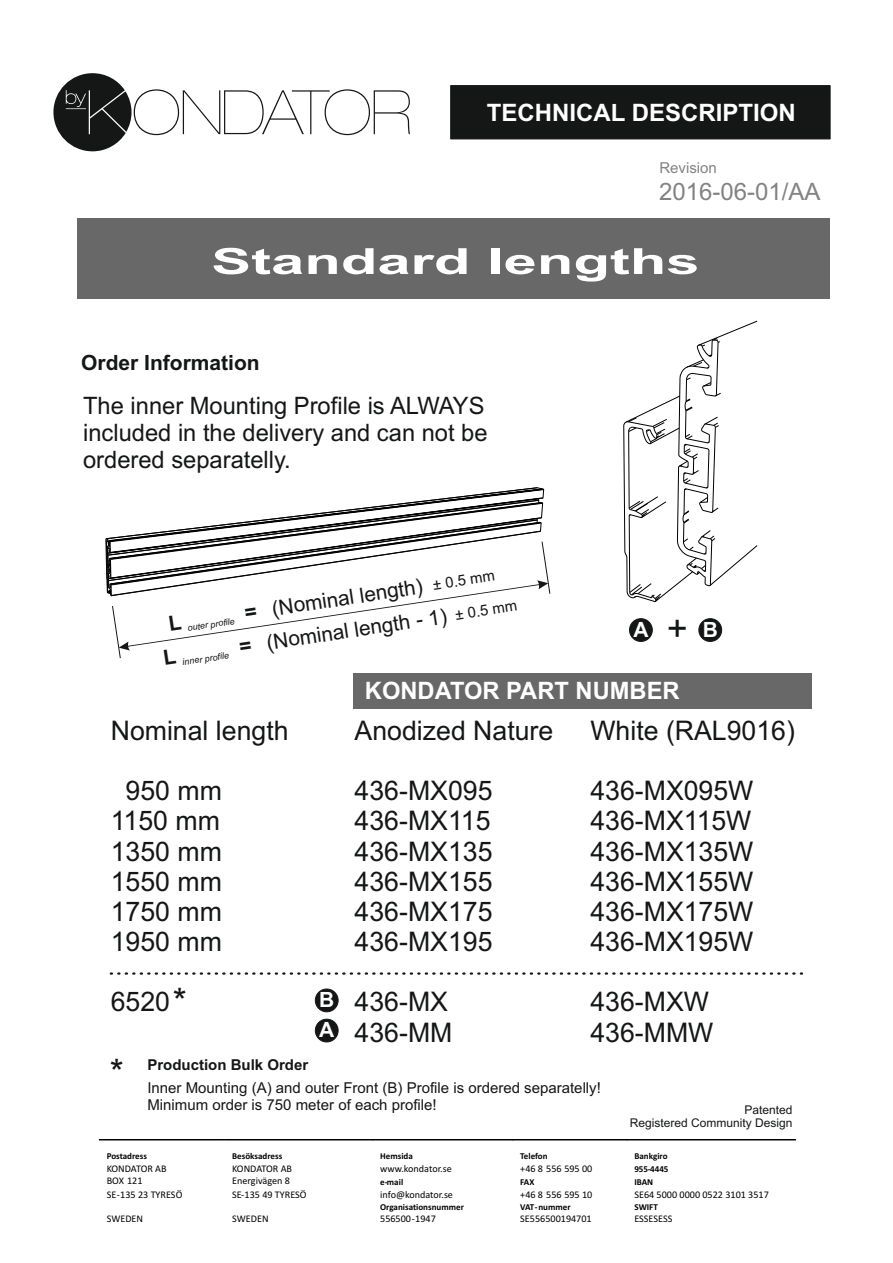
<style>
.page{position:relative;width:893px;height:1263px;background:#fff}
.page>*{position:absolute;margin:0;border:0;box-sizing:border-box;transform-origin:0 0}
.t1{font:700 36px "Arial";color:#fff;scale:1.66 1}
.t2{font:36px "Arial";color:#151616}
.t3{font:27px/30.2px "Arial";color:#151616;text-align:justify}
.t4{font:24px/26.8px "Arial";color:#151616}
.t5{font:700 24px "Arial";color:#fff}
.t6{font:24px "Arial";color:#818281}
.t7{font:21px "Arial";color:#151616}
.t8{font:700 21px "Arial";color:#151616}
.t9{font:700 21px "Arial";color:#fff}
.t10{font:15px/16.8px "Arial";color:#151616}
.t11{font:700 15px "Arial";color:#151616}
.t12{font:15px "Arial";color:#818281}
.t13{font:12px/13.4px "Arial";color:#151616;text-align:right}
.t14{font:10.2px "Calibri";color:#000}
.t15{font:700 9px "Calibri";color:#000}
.t16{font:italic 9px "Arial";color:#151616}
.s1{font-weight:700}
.s2{font-weight:400;font-size:36px;color:#151616}
</style>
<div class="page">
<div style="left:353px;top:673px;width:459px;height:35px;background:#686868"></div>
<div style="left:78px;top:218px;width:752px;height:81px;background:#686868"></div>
<svg style="left:623px;top:320px;width:135px;height:322px"></svg>
<div style="left:629px;top:618px;width:24px;height:24px;background:#151616;border:1px solid #151616;border-radius:50%"></div>
<div style="left:698px;top:618px;width:24px;height:24px;background:#151616;border:1px solid #151616;border-radius:50%"></div>
<svg style="left:111px;top:972px;width:693px;height:3px"></svg>
<div style="left:315px;top:1019px;width:24px;height:23px;background:#151616;border:1px solid #151616;border-radius:50%"></div>
<div style="left:315px;top:988px;width:24px;height:24px;background:#151616;border:1px solid #151616;border-radius:50%"></div>
<div style="left:450px;top:85px;width:381px;height:55px;background:#151616"></div>
<hr style="left:99px;top:1140px;width:124px;height:1px;background:#000">
<hr style="left:224px;top:1140px;width:148px;height:1px;background:#000">
<hr style="left:372px;top:1140px;width:140px;height:1px;background:#000">
<hr style="left:512px;top:1140px;width:114px;height:1px;background:#000">
<hr style="left:626px;top:1140px;width:170px;height:1px;background:#000">
<svg style="left:53px;top:73px;width:357px;height:78px"></svg>
<svg style="left:106px;top:487px;width:445px;height:172px"></svg>
<p class="t5" style="left:487px;top:103px;width:310px">TECHNICAL DESCRIPTION</p>
<p class="t12" style="left:659px;top:162px;width:59px">Revision</p>
<p class="t6" style="left:659px;top:182px;width:163px">2016-06-01/AA</p>
<h1 class="t1" style="left:211px;top:248px;width:296px">Standard lengths</h1>
<p class="t8" style="left:81px;top:355px;width:180px">Order Information</p>
<p class="t4" style="left:83px;top:394px;width:406px">The inner Mounting Profile is ALWAYS included in the delivery and can not be ordered separatelly.</p>
<p class="t10" style="left:432px;top:578px;width:64px;rotate:-9deg">± 0.5 mm</p>
<p class="t7" style="left:244px;top:605px;width:181px;rotate:-9deg"><span class="s1">=</span> (Nominal length)</p>
<p class="t10" style="left:454px;top:608px;width:64px;rotate:-9deg">± 0.5 mm</p>
<p class="t7" style="left:238px;top:640px;width:211px;rotate:-9deg"><span class="s1">=</span> (Nominal length - 1)</p>
<p class="t16" style="left:187px;top:625px;width:49px;rotate:-9deg">outer profile</p>
<p class="t16" style="left:182px;top:659px;width:49px;rotate:-9deg">inner profile</p>
<p class="t9" style="left:633px;top:622px;width:86px">A<span class="s2">+</span>B</p>
<p class="t3" style="left:111px;top:718px;width:179px">Nominal length</p>
<p class="t3" style="left:111px;top:778px;width:113px;text-align:center">950 mm<br>1150 mm<br>1350 mm<br>1550 mm<br>1750 mm<br>1950 mm</p>
<h1 class="t2" style="left:173px;top:988px;width:16px">*</h1>
<p class="t3" style="left:111px;top:989px;width:61px">6520</p>
<h1 class="t2" style="left:110px;top:1059px;width:16px">*</h1>
<p class="t11" style="left:147px;top:1059px;width:162px">Production Bulk Order</p>
<p class="t9" style="left:319px;top:992px;width:17px">B</p>
<p class="t9" style="left:319px;top:1022px;width:17px">A</p>
<p class="t5" style="left:365px;top:682px;width:316px">KONDATOR PART NUMBER</p>
<p class="t3" style="left:355px;top:718px;width:200px">Anodized Nature</p>
<p class="t3" style="left:355px;top:778px;width:139px">436-MX095<br>436-MX115<br>436-MX135<br>436-MX155<br>436-MX175<br>436-MX195</p>
<p class="t3" style="left:355px;top:989px;width:99px">436-MX<br>436-MM</p>
<p class="t3" style="left:590px;top:718px;width:206px">White (RAL9016)</p>
<p class="t3" style="left:590px;top:778px;width:165px">436-MX095W 436-MX115W 436-MX135W 436-MX155W 436-MX175W 436-MX195W</p>
<p class="t3" style="left:590px;top:989px;width:124px">436-MXW<br>436-MMW</p>
<p class="t10" style="left:147px;top:1080px;width:455px">Inner Mounting (A) and outer Front (B) Profile is ordered separatelly!<br>Minimum order is 750 meter of each profile!</p>
<p class="t13" style="left:630px;top:1104px;width:164px">Patented<br>Registered Community Design</p>
<p class="t15" style="left:107px;top:1152px;width:42px">Postadress</p>
<p class="t15" style="left:232px;top:1152px;width:52px">Besöksadress</p>
<p class="t15" style="left:380px;top:1152px;width:34px">Hemsida</p>
<p class="t15" style="left:520px;top:1152px;width:29px">Telefon</p>
<p class="t15" style="left:634px;top:1152px;width:35px">Bankgiro</p>
<p class="t14" style="left:107px;top:1164px;width:61px">KONDATOR AB</p>
<p class="t14" style="left:232px;top:1164px;width:61px">KONDATOR AB</p>
<p class="t14" style="left:380px;top:1164px;width:73px">www.kondator.se</p>
<p class="t14" style="left:520px;top:1164px;width:74px">+46 8 556 595 00</p>
<p class="t15" style="left:634px;top:1165px;width:36px">955-4445</p>
<p class="t14" style="left:107px;top:1176px;width:37px">BOX 121</p>
<p class="t14" style="left:232px;top:1176px;width:59px">Energivägen 8</p>
<p class="t15" style="left:380px;top:1178px;width:25px">e-mail</p>
<p class="t15" style="left:520px;top:1178px;width:16px">FAX</p>
<p class="t15" style="left:634px;top:1178px;width:20px">IBAN</p>
<p class="t14" style="left:107px;top:1190px;width:77px">SE-135 23 TYRESÖ</p>
<p class="t14" style="left:232px;top:1190px;width:76px">SE-135 49 TYRESÖ</p>
<p class="t14" style="left:380px;top:1190px;width:74px">info@kondator.se</p>
<p class="t14" style="left:520px;top:1190px;width:74px">+46 8 556 595 10</p>
<p class="t14" style="left:634px;top:1190px;width:136px">SE64 5000 0000 0522 3101 3517</p>
<p class="t15" style="left:380px;top:1203px;width:85px">Organisationsnummer</p>
<p class="t15" style="left:520px;top:1203px;width:52px">VAT-nummer</p>
<p class="t15" style="left:634px;top:1203px;width:25px">SWIFT</p>
<p class="t14" style="left:107px;top:1215px;width:38px">SWEDEN</p>
<p class="t14" style="left:232px;top:1215px;width:38px">SWEDEN</p>
<p class="t14" style="left:380px;top:1215px;width:57px">556500-1947</p>
<p class="t14" style="left:520px;top:1215px;width:73px">SE556500194701</p>
<p class="t14" style="left:634px;top:1215px;width:39px">ESSESESS</p>
</div>
